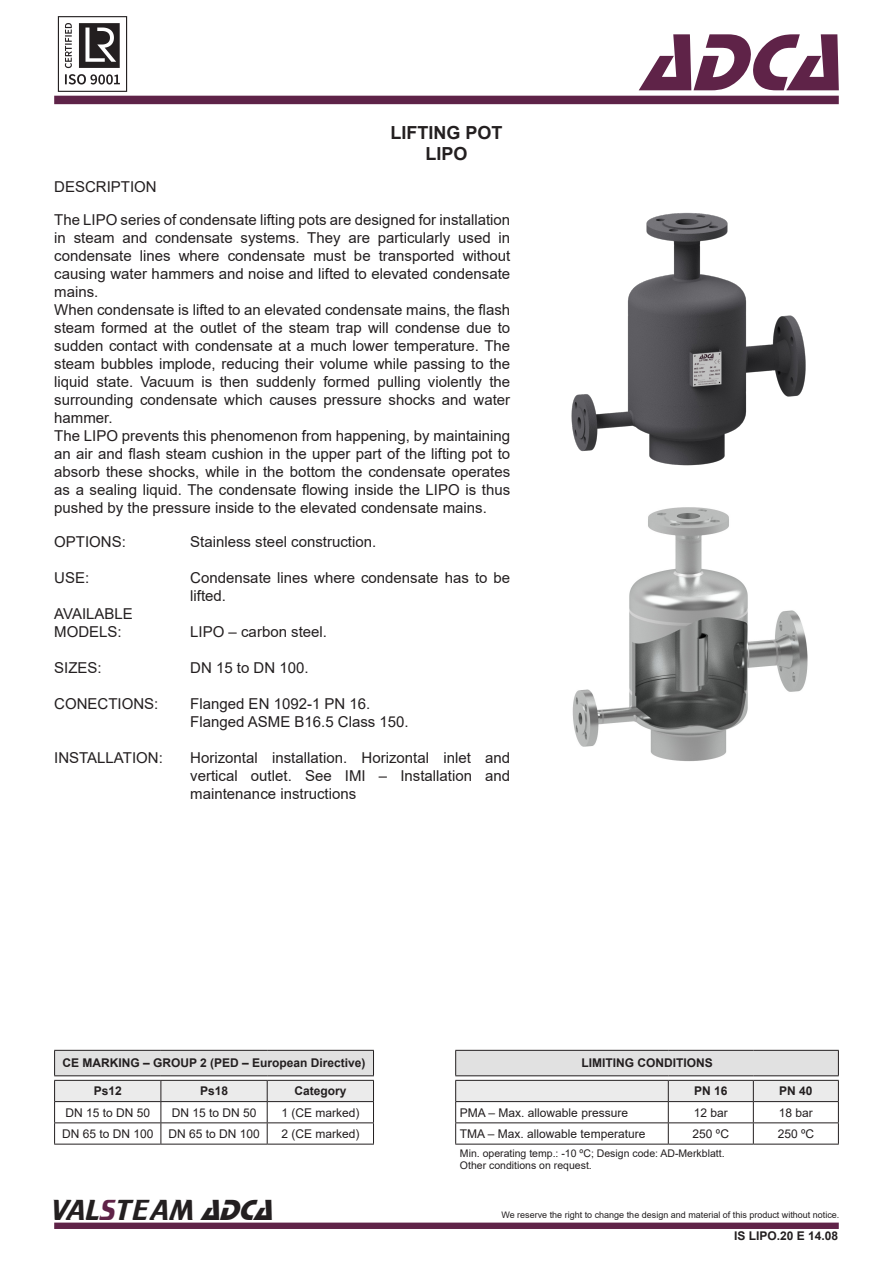
<style>
.page{position:relative;width:893px;height:1263px;background:#fff}
.page>*{position:absolute;margin:0;border:0;box-sizing:border-box;transform-origin:0 0}
.t1{font:italic 84px "Stop D";color:#5f2348}
.t2{font:30px "Trekker";color:#231f20}
.t3{font:700 18px "Arial";color:#231f20}
.Texto_Título{font:15px/18px "Arial";color:#231f20;text-align:justify}
.Estilo_de_parágrafo{font:12px "Arial";color:#231f20}
.t4{font:700 12px "Arial";color:#231f20}
.t5{font:10.5px "Arial";color:#231f20}
.t6{font:9px "Arial";color:#231f20}
.s1{color:#5f2348}
.s2{font-family:"Stop D";font-style:italic}
</style>
<div class="page">
<div style="left:54px;top:96px;width:785px;height:8px;background:#5e2348"></div>
<div style="left:54px;top:1222px;width:785px;height:7px;background:#5f2348;border:2px solid #5f2348"></div>
<img style="left:57px;top:16px;width:71px;height:76px">
<hr style="left:54px;top:1144px;width:107px;height:1px;background:#231f20">
<hr style="left:161px;top:1144px;width:106px;height:1px;background:#231f20">
<hr style="left:267px;top:1144px;width:107px;height:1px;background:#231f20">
<hr style="left:54px;top:1050px;width:107px;height:1px;background:#231f20">
<hr style="left:161px;top:1050px;width:106px;height:1px;background:#231f20">
<hr style="left:267px;top:1050px;width:107px;height:1px;background:#231f20">
<svg style="left:54px;top:1051px;width:320px;height:93px"></svg>
<hr style="left:668px;top:1144px;width:85px;height:1px;background:#231f20">
<hr style="left:455px;top:1050px;width:213px;height:1px;background:#231f20">
<svg style="left:455px;top:1051px;width:384px;height:93px"></svg>
<hr style="left:668px;top:1050px;width:85px;height:1px;background:#231f20">
<hr style="left:753px;top:1050px;width:86px;height:1px;background:#231f20">
<hr style="left:455px;top:1075px;width:213px;height:1px;background:#231f20">
<hr style="left:668px;top:1075px;width:85px;height:1px;background:#231f20">
<hr style="left:753px;top:1075px;width:86px;height:1px;background:#231f20">
<hr style="left:668px;top:1101px;width:85px;height:1px;background:#231f20">
<hr style="left:455px;top:1080px;width:213px;height:1px;background:#231f20">
<hr style="left:668px;top:1080px;width:85px;height:1px;background:#231f20">
<hr style="left:753px;top:1080px;width:86px;height:1px;background:#231f20">
<hr style="left:455px;top:1101px;width:213px;height:1px;background:#231f20">
<hr style="left:753px;top:1101px;width:86px;height:1px;background:#231f20">
<hr style="left:455px;top:1144px;width:213px;height:1px;background:#231f20">
<hr style="left:753px;top:1144px;width:86px;height:1px;background:#231f20">
<img style="left:571px;top:212px;width:235px;height:254px">
<img style="left:572px;top:507px;width:236px;height:255px">
<p class="Texto_Título" style="left:54px;top:178px;width:104px">DESCRIPTION</p>
<p class="t3" style="left:390px;top:120px;width:114px">LIFTING POT</p>
<p class="t3" style="left:425px;top:141px;width:44px">LIPO</p>
<p class="Texto_Título" style="left:54px;top:210px;width:458px">The LIPO series of condensate lifting pots are designed for installation in steam and condensate systems. They are particularly used in condensate lines where condensate must be transported without causing water hammers and noise and lifted to elevated condensate mains.</p>
<p class="Texto_Título" style="left:54px;top:300px;width:458px">When condensate is lifted to an elevated condensate mains, the flash steam formed at the outlet of the steam trap will condense due to sudden contact with condensate at a much lower temperature. The steam bubbles implode, reducing their volume while passing to the liquid state. Vacuum is then suddenly formed pulling violently the surrounding condensate which causes pressure shocks and water hammer.</p>
<p class="Texto_Título" style="left:54px;top:426px;width:458px">The LIPO prevents this phenomenon from happening, by maintaining an air and flash steam cushion in the upper part of the lifting pot to absorb these shocks, while in the bottom the condensate operates as a sealing liquid. The condensate flowing inside the LIPO is thus pushed by the pressure inside to the elevated condensate mains.</p>
<p class="Texto_Título" style="left:54px;top:533px;width:73px">OPTIONS:</p>
<p class="Texto_Título" style="left:54px;top:569px;width:37px">USE:</p>
<p class="Texto_Título" style="left:54px;top:605px;width:80px">AVAILABLE</p>
<p class="Texto_Título" style="left:54px;top:623px;width:69px">MODELS:</p>
<p class="Texto_Título" style="left:54px;top:659px;width:49px">SIZES:</p>
<p class="Texto_Título" style="left:54px;top:695px;width:106px">CONECTIONS:</p>
<p class="Texto_Título" style="left:54px;top:749px;width:110px">INSTALLATION:</p>
<p class="Texto_Título" style="left:190px;top:533px;width:187px">Stainless steel construction.</p>
<p class="Texto_Título" style="left:190px;top:569px;width:321px">Condensate lines where condensate has to be lifted.</p>
<p class="Texto_Título" style="left:190px;top:623px;width:138px">LIPO – carbon steel.</p>
<p class="Texto_Título" style="left:190px;top:659px;width:120px">DN 15 to DN 100.</p>
<p class="Texto_Título" style="left:190px;top:695px;width:182px">Flanged EN 1092-1 PN 16.</p>
<p class="Texto_Título" style="left:190px;top:713px;width:220px">Flanged ASME B16.5 Class 150.</p>
<p class="Texto_Título" style="left:190px;top:749px;width:321px">Horizontal installation. Horizontal inlet and vertical outlet. See IMI – Installation and maintenance instructions</p>
<h1 class="t1" style="left:640px;top:14px;width:227px">ADCA</h1>
<p class="t4" style="left:62px;top:1055px;width:305px">CE MARKING – GROUP 2 (PED – European Directive)</p>
<p class="t4" style="left:94px;top:1083px;width:30px">Ps12</p>
<p class="t4" style="left:200px;top:1083px;width:30px">Ps18</p>
<p class="t4" style="left:294px;top:1083px;width:54px">Category</p>
<p class="Estilo_de_parágrafo" style="left:65px;top:1104px;width:86px">DN 15 to DN 50</p>
<p class="Estilo_de_parágrafo" style="left:172px;top:1104px;width:86px">DN 15 to DN 50</p>
<p class="Estilo_de_parágrafo" style="left:281px;top:1104px;width:80px">1 (CE marked)</p>
<p class="Estilo_de_parágrafo" style="left:62px;top:1125px;width:93px">DN 65 to DN 100</p>
<p class="Estilo_de_parágrafo" style="left:168px;top:1125px;width:93px">DN 65 to DN 100</p>
<p class="Estilo_de_parágrafo" style="left:281px;top:1125px;width:80px">2 (CE marked)</p>
<p class="t2" style="left:51px;top:1193px;width:232px">VAL<span class="s1">S</span>TEAM <span class="s2">ADCA</span></p>
<p class="t4" style="left:581px;top:1055px;width:133px">LIMITING CONDITIONS</p>
<p class="t4" style="left:694px;top:1083px;width:35px">PN 16</p>
<p class="t4" style="left:779px;top:1083px;width:35px">PN 40</p>
<p class="Estilo_de_parágrafo" style="left:460px;top:1104px;width:170px">PMA – Max. allowable pressure</p>
<p class="Estilo_de_parágrafo" style="left:694px;top:1104px;width:36px">12 bar</p>
<p class="Estilo_de_parágrafo" style="left:779px;top:1104px;width:36px">18 bar</p>
<p class="Estilo_de_parágrafo" style="left:460px;top:1125px;width:187px">TMA – Max. allowable temperature</p>
<p class="Estilo_de_parágrafo" style="left:693px;top:1125px;width:38px">250 ºC</p>
<p class="Estilo_de_parágrafo" style="left:778px;top:1125px;width:38px">250 ºC</p>
<p class="t5" style="left:460px;top:1146px;width:266px">Min. operating temp.: -10 ºC; Design code: AD-Merkblatt.</p>
<p class="t5" style="left:460px;top:1158px;width:133px">Other conditions on request.</p>
<p class="t6" style="left:501px;top:1209px;width:340px">We reserve the right to change the design and material of this product without notice.</p>
<p class="t4" style="left:734px;top:1227px;width:106px">IS LIPO.20 E 14.08</p>
</div>
